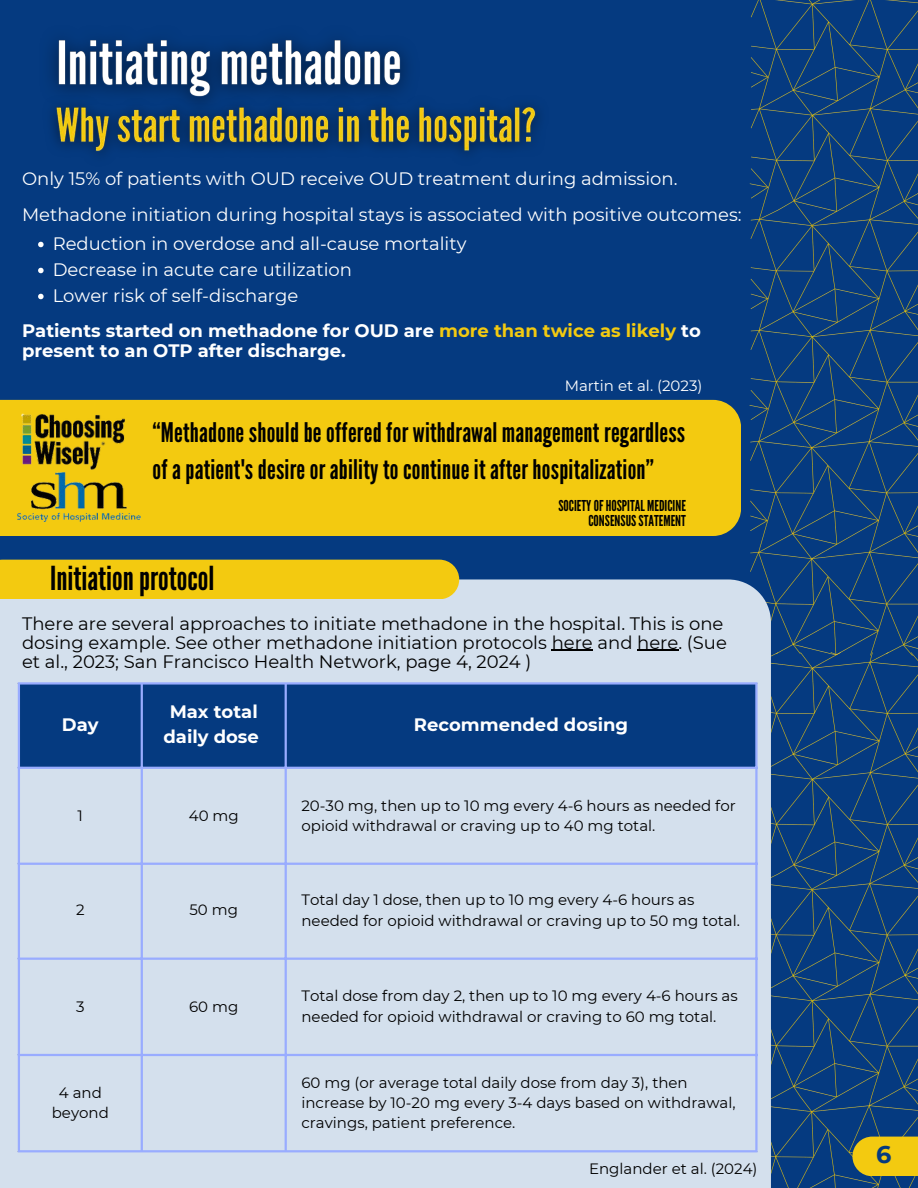
<style>
.page{position:relative;width:918px;height:1188px;background:#053a80}
.page>*{position:absolute;margin:0;border:0;box-sizing:border-box;transform-origin:0 0}
.t1{font:33px "League Gothic";color:#000}
.t2{font:27px/37.2px "League Gothic";letter-spacing:.01em;color:#000}
.t3{font:700 24px "Montserrat";color:#053a80}
.t4{font:18px "Montserrat";color:#fff}
.t5{font:18px/19.2px "Montserrat";color:#000}
.t6{font:700 18px/19.5px "Montserrat";color:#fff}
.t7{font:15px/20.2px "Montserrat";color:#000}
.t8{font:15px/15.8px "League Gothic";color:#000;text-align:right}
.t9{font:15px "Montserrat";color:#fff}
.s1{color:#f3ca10}
</style>
<div class="page">
<img style="left:749px;top:0;width:169px;height:642px">
<img style="left:771px;top:642px;width:147px;height:546px">
<div style="left:0;top:400px;width:741px;height:136px;background:#f3ca10"></div>
<img style="left:18px;top:472px;width:122px;height:50px">
<img style="left:18px;top:412px;width:110px;height:61px">
<img style="left:51px;top:39px;width:356px;height:48px">
<svg style="left:38px;top:242px;width:6px;height:5px"></svg>
<svg style="left:38px;top:268px;width:6px;height:5px"></svg>
<svg style="left:38px;top:294px;width:6px;height:5px"></svg>
<img style="left:51px;top:87px;width:489px;height:67px">
<div style="left:852px;top:1137px;width:66px;height:39px;background:#f3ca10"></div>
<div style="left:0;top:579px;width:771px;height:609px;background:#d4e0ed"></div>
<div style="left:0;top:560px;width:459px;height:39px;background:#f3ca10"></div>
<svg style="left:20px;top:685px;width:735px;height:82px"></svg>
<hr style="left:18px;top:685px;width:2px;height:465px;background:#99acff">
<hr style="left:141px;top:685px;width:2px;height:465px;background:#99acff">
<hr style="left:285px;top:685px;width:2px;height:465px;background:#99acff">
<hr style="left:755px;top:685px;width:3px;height:465px;background:#99acff">
<hr style="left:18px;top:682px;width:740px;height:3px;background:#99acff">
<hr style="left:18px;top:767px;width:740px;height:2px;background:#99acff">
<hr style="left:18px;top:863px;width:740px;height:2px;background:#99acff">
<hr style="left:18px;top:958px;width:740px;height:2px;background:#99acff">
<hr style="left:18px;top:1054px;width:740px;height:2px;background:#99acff">
<hr style="left:18px;top:1150px;width:740px;height:2px;background:#99acff">
<hr style="left:552px;top:650px;width:41px;height:1px;background:#000">
<hr style="left:637px;top:650px;width:41px;height:1px;background:#000">
<p class="t4" style="left:22px;top:168px;width:657px">Only 15% of patients with OUD receive OUD treatment during admission.</p>
<p class="t4" style="left:22px;top:203px;width:721px">Methadone initiation during hospital stays is associated with positive outcomes:</p>
<p class="t4" style="left:53px;top:232px;width:415px">Reduction in overdose and all‐cause mortality</p>
<h6 class="t4" style="left:53px;top:258px;width:301px">Decrease in acute care utilization</h6>
<h6 class="t4" style="left:53px;top:284px;width:247px">Lower risk of self‐discharge</h6>
<p class="t6" style="left:22px;top:321px;width:680px">Patients started on methadone for OUD are <span class="s1">more than twice as likely</span> to present to an OTP after discharge.</p>
<p class="t9" style="left:565px;top:377px;width:139px">Martin et al. (2023)</p>
<p class="t2" style="left:153px;top:415px;width:534px">“Methadone should be offered for withdrawal management regardless of a patient's desire or ability to continue it after hospitalization”</p>
<h5 class="t8" style="left:558px;top:498px;width:129px">SOCIETY OF HOSPITAL MEDICINE<br>CONSENSUS STATEMENT</h5>
<p class="t1" style="left:50px;top:559px;width:166px">Initiation protocol</p>
<p class="t5" style="left:22px;top:614px;width:706px">There are several approaches to initiate methadone in the hospital. This is one dosing example. See other methadone initiation protocols here and here. (Sue et al., 2023; San Francisco Health Network, page 4, 2024 )</p>
<p class="t6" style="left:62px;top:714px;width:38px">Day</p>
<p class="t6" style="left:163px;top:699px;width:97px;line-height:24.8px;text-align:center">Max total daily dose</p>
<h4 class="t6" style="left:414px;top:714px;width:216px">Recommended dosing</h4>
<p class="t7" style="left:78px;top:805px;width:7px">1</p>
<h3 class="t7" style="left:189px;top:805px;width:51px">40 mg</h3>
<h6 class="t7" style="left:301px;top:795px;width:436px">20-30 mg, then up to 10 mg every 4-6 hours as needed for opioid withdrawal or craving up to 40 mg total.</h6>
<p class="t7" style="left:76px;top:900px;width:10px">2</p>
<p class="t7" style="left:189px;top:900px;width:50px">50 mg</p>
<p class="t7" style="left:301px;top:890px;width:440px">Total day 1 dose, then up to 10 mg every 4-6 hours as needed for opioid withdrawal or craving up to 50 mg total.</p>
<p class="t7" style="left:76px;top:996px;width:10px">3</p>
<p class="t7" style="left:189px;top:996px;width:51px">60 mg</p>
<p class="t7" style="left:301px;top:986px;width:438px">Total dose from day 2, then up to 10 mg every 4-6 hours as needed for opioid withdrawal or craving to 60 mg total.</p>
<p class="t7" style="left:52px;top:1082px;width:59px;text-align:center">4 and beyond</p>
<p class="t7" style="left:301px;top:1072px;width:436px">60 mg (or average total daily dose from day 3), then increase by 10-20 mg every 3-4 days based on withdrawal, cravings, patient preference.</p>
<p class="t7" style="left:589px;top:1159px;width:170px">Englander et al. (2024)</p>
<p class="t3" style="left:876px;top:1139px;width:17px">6</p>
</div>
